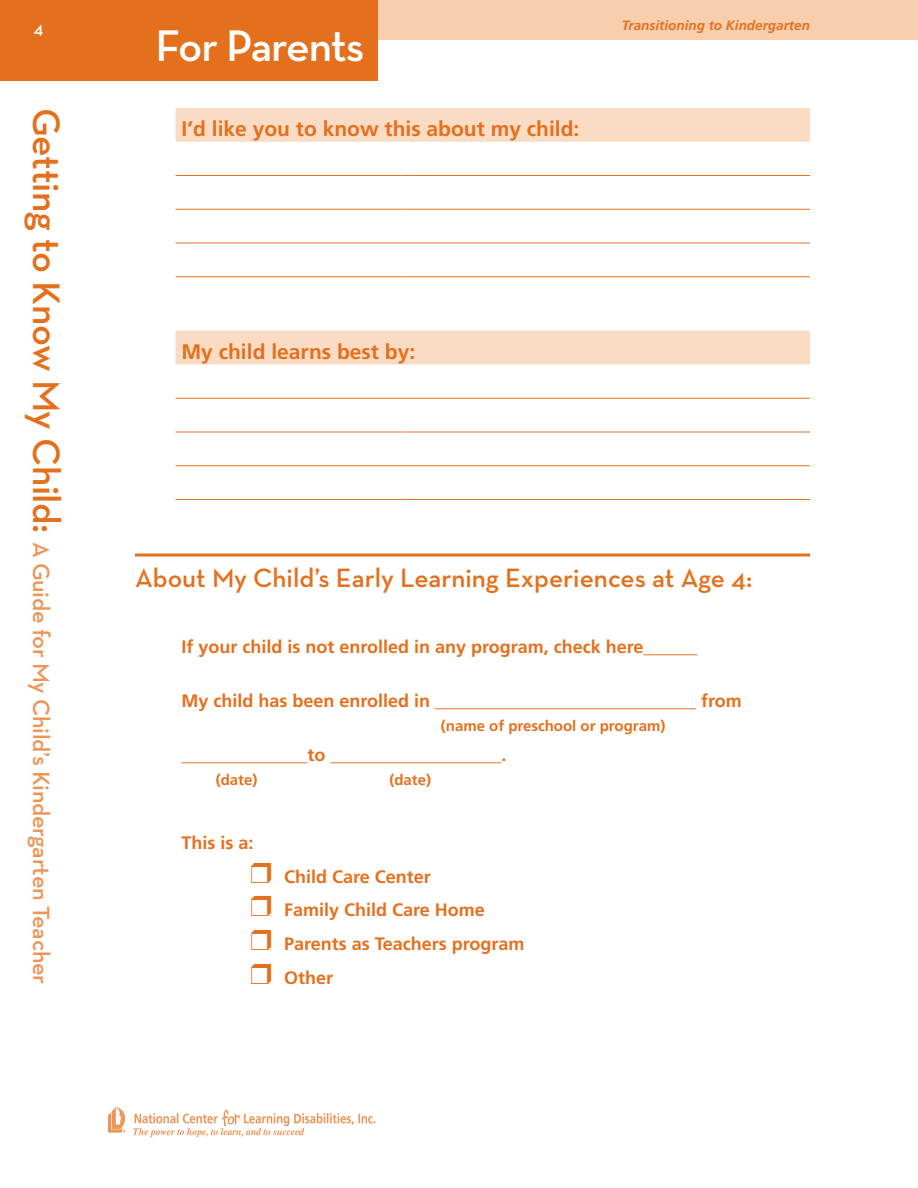
<style>
.page{position:relative;width:918px;height:1188px;background:#fff}
.page>*{position:absolute;margin:0;border:0;box-sizing:border-box;transform-origin:0 0}
.t1{font:600 45px "Neutra Text";letter-spacing:-.03em;color:#fff}
.t2{font:600 27px "Neutra Text";color:#e4701e}
.t3{font:600 24px "Neutra Text";letter-spacing:-.01em;color:#ed9557}
.t4{font:700 21px "Frutiger";color:#e4701e}
.t5{font:700 18px/33.8px "Frutiger";color:#e4701e}
.t6{font:700 15px "Frutiger";color:#e4701e}
.t7{font:italic 700 13.5px "Frutiger";color:#e4701e}
.s1{font-size:39px;color:#e4701e}
</style>
<div class="page">
<img style="left:108px;top:1108px;width:267px;height:30px">
<div style="left:0;top:0;width:918px;height:40px;background:#f8cead"></div>
<div style="left:0;top:0;width:378px;height:81px;background:#e4701e"></div>
<svg style="left:176px;top:108px;width:634px;height:256px"></svg>
<hr style="left:176px;top:175px;width:225px;height:1px;background:#e4701e">
<hr style="left:401px;top:175px;width:409px;height:1px;background:#e4701e">
<hr style="left:176px;top:209px;width:225px;height:1px;background:#e4701e">
<hr style="left:401px;top:209px;width:409px;height:1px;background:#e4701e">
<hr style="left:176px;top:243px;width:225px;height:1px;background:#e4701e">
<hr style="left:401px;top:243px;width:409px;height:1px;background:#e4701e">
<hr style="left:176px;top:276px;width:225px;height:1px;background:#e4701e">
<hr style="left:401px;top:276px;width:409px;height:1px;background:#e4701e">
<hr style="left:176px;top:398px;width:225px;height:1px;background:#e4701e">
<hr style="left:401px;top:398px;width:409px;height:1px;background:#e4701e">
<hr style="left:176px;top:432px;width:225px;height:1px;background:#e4701e">
<hr style="left:401px;top:432px;width:409px;height:1px;background:#e4701e">
<hr style="left:176px;top:465px;width:225px;height:1px;background:#e4701e">
<hr style="left:176px;top:499px;width:225px;height:1px;background:#e4701e">
<hr style="left:401px;top:465px;width:409px;height:1px;background:#e4701e">
<hr style="left:401px;top:499px;width:409px;height:1px;background:#e4701e">
<hr style="left:135px;top:554px;width:675px;height:2px;background:#e4701e">
<h3 class="t3" style="left:56px;top:108px;width:878px;rotate:90deg"><span class="s1">Getting to Know My Child:</span> A Guide for My Child’s Kindergarten Teacher</h3>
<h1 class="t1" style="left:156px;top:18px;width:210px">For Parents</h1>
<p class="t4" style="left:182px;top:116px;width:399px">I’d like you to know this about my child:</p>
<p class="t7" style="left:622px;top:18px;width:190px">Transitioning to Kindergarten</p>
<p class="t4" style="left:182px;top:339px;width:235px">My child learns best by:</p>
<h2 class="t2" style="left:135px;top:561px;width:619px">About My Child’s Early Learning Experiences at Age 4:</h2>
<p class="t5" style="left:182px;top:630px;width:518px">If your child is not enrolled in any program, check here______</p>
<p class="t5" style="left:182px;top:684px;width:562px">My child has been enrolled in _____________________________ from</p>
<p class="t6" style="left:441px;top:717px;width:226px">(name of preschool or program)</p>
<p class="t5" style="left:182px;top:738px;width:327px">______________to ___________________.</p>
<p class="t6" style="left:216px;top:771px;width:43px">(date)</p>
<p class="t6" style="left:389px;top:771px;width:43px">(date)</p>
<p class="t5" style="left:250px;top:826px;width:276px;text-indent:-69px">This is a:<br>❒ Child Care Center<br>❒ Family Child Care Home<br>❒ Parents as Teachers program ❒ Other</p>
</div>
